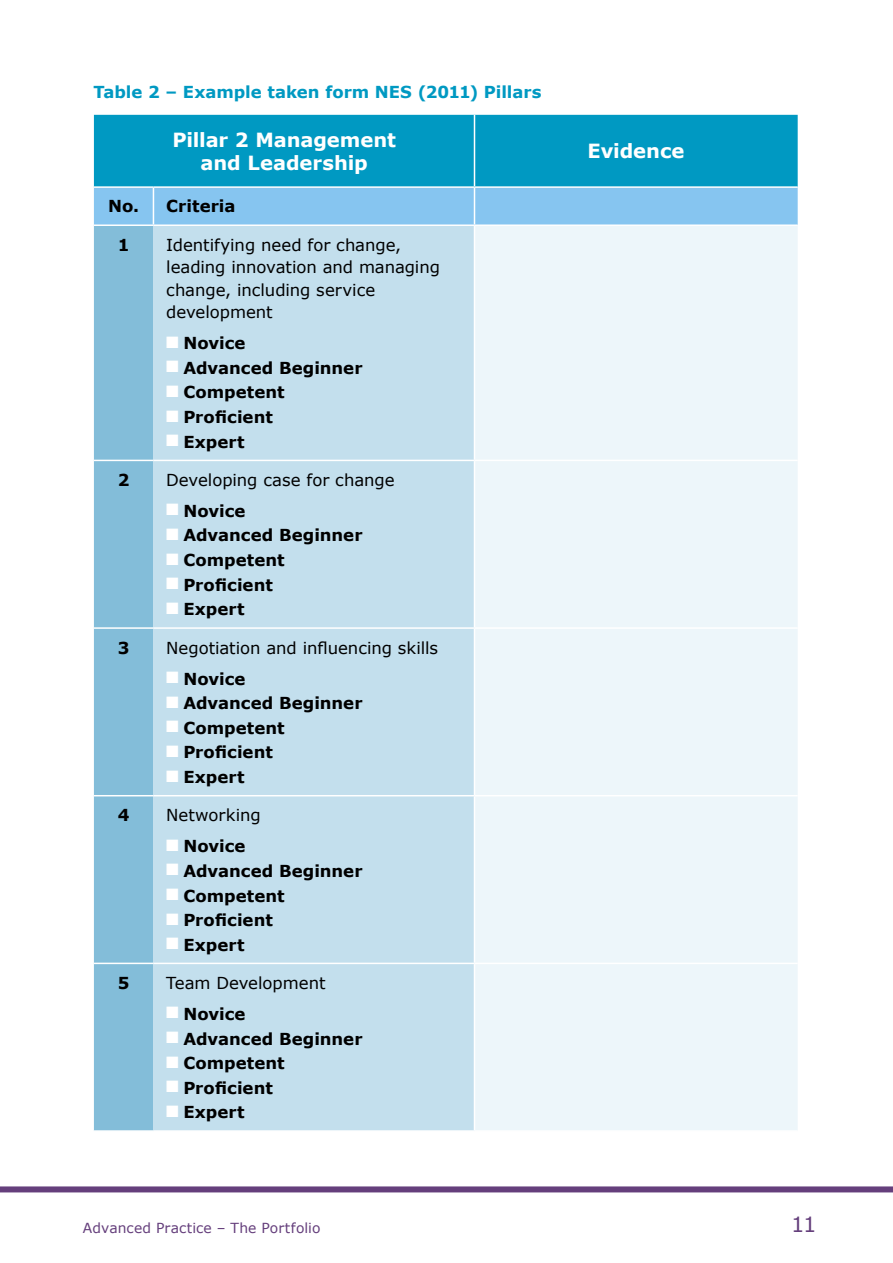
<style>
.page{position:relative;width:893px;height:1263px;background:#fff}
.page>*{position:absolute;margin:0;border:0;box-sizing:border-box;transform-origin:0 0}
.t1{font:21px "Verdana";color:#653f7c}
.t2{font:700 19.5px/23.4px "Verdana";letter-spacing:-.005em;color:#fff;text-align:center}
.t3{font:700 16.5px "Verdana";color:#000}
.t4{font:16.5px/22.5px "Verdana";letter-spacing:-.005em;color:#000}
.t5{font:700 16.5px "Verdana";letter-spacing:-.005em;color:#0099c2}
.t6{font:13.8px "Verdana";letter-spacing:.005em;color:#653f7c}
.s1{color:#fff}
</style>
<div class="page">
<div style="left:94px;top:115px;width:704px;height:71px;background:#0099c2"></div>
<div style="left:94px;top:188px;width:704px;height:36px;background:#86c5f0"></div>
<div style="left:94px;top:226px;width:59px;height:904px;background:#83bdd9"></div>
<div style="left:153px;top:226px;width:321px;height:904px;background:#c3dfed"></div>
<div style="left:475px;top:226px;width:323px;height:904px;background:#edf6fa"></div>
<hr style="left:474px;top:115px;width:1px;height:71px;background:#fff">
<hr style="left:474px;top:188px;width:1px;height:36px;background:#fff">
<hr style="left:94px;top:460px;width:59px;height:1px;background:#fff">
<hr style="left:153px;top:460px;width:321px;height:1px;background:#fff">
<hr style="left:474px;top:460px;width:324px;height:1px;background:#fff">
<hr style="left:94px;top:627px;width:59px;height:2px;background:#fff">
<hr style="left:153px;top:627px;width:321px;height:2px;background:#fff">
<hr style="left:474px;top:627px;width:324px;height:2px;background:#fff">
<hr style="left:94px;top:795px;width:59px;height:1px;background:#fff">
<hr style="left:153px;top:795px;width:321px;height:1px;background:#fff">
<hr style="left:474px;top:795px;width:324px;height:1px;background:#fff">
<hr style="left:94px;top:963px;width:59px;height:1px;background:#fff">
<hr style="left:153px;top:963px;width:321px;height:1px;background:#fff">
<hr style="left:474px;top:963px;width:324px;height:1px;background:#fff">
<hr style="left:153px;top:188px;width:1px;height:36px;background:#fff">
<div style="left:0;top:1186px;width:893px;height:6px;background:#653f7c"></div>
<p class="t5" style="left:94px;top:81px;width:450px">Table 2 – Example taken form NES (2011) Pillars</p>
<p class="t2" style="left:172px;top:128px;width:225px">Pillar 2 Management and Leadership</p>
<p class="t2" style="left:588px;top:140px;width:99px">Evidence</p>
<p class="t3" style="left:108px;top:196px;width:129px">No. Criteria</p>
<p class="t3" style="left:118px;top:234px;width:13px">1</p>
<p class="t4" style="left:166px;top:234px;width:275px">Identifying need for change, leading innovation and managing change, including service development</p>
<p class="t3" style="left:166px;top:332px;width:81px"><span class="s1">■</span> Novice</p>
<p class="t3" style="left:166px;top:357px;width:198px"><span class="s1">■</span> Advanced Beginner</p>
<p class="t3" style="left:166px;top:382px;width:120px"><span class="s1">■</span> Competent</p>
<p class="t3" style="left:166px;top:406px;width:108px"><span class="s1">■</span> Proficient</p>
<p class="t3" style="left:166px;top:431px;width:80px"><span class="s1">■</span> Expert</p>
<p class="t3" style="left:118px;top:469px;width:13px">2</p>
<p class="t4" style="left:166px;top:469px;width:230px">Developing case for change</p>
<p class="t3" style="left:166px;top:500px;width:81px"><span class="s1">■</span> Novice</p>
<p class="t3" style="left:166px;top:525px;width:198px"><span class="s1">■</span> Advanced Beginner</p>
<p class="t3" style="left:166px;top:549px;width:120px"><span class="s1">■</span> Competent</p>
<p class="t3" style="left:166px;top:574px;width:108px"><span class="s1">■</span> Proficient</p>
<p class="t3" style="left:166px;top:599px;width:80px"><span class="s1">■</span> Expert</p>
<p class="t3" style="left:118px;top:637px;width:13px">3</p>
<p class="t4" style="left:166px;top:636px;width:273px">Negotiation and influencing skills</p>
<p class="t3" style="left:166px;top:668px;width:81px"><span class="s1">■</span> Novice</p>
<p class="t3" style="left:166px;top:692px;width:198px"><span class="s1">■</span> Advanced Beginner</p>
<p class="t3" style="left:166px;top:717px;width:120px"><span class="s1">■</span> Competent</p>
<p class="t3" style="left:166px;top:742px;width:108px"><span class="s1">■</span> Proficient</p>
<p class="t3" style="left:166px;top:766px;width:80px"><span class="s1">■</span> Expert</p>
<p class="t3" style="left:118px;top:804px;width:13px">4</p>
<p class="t4" style="left:166px;top:804px;width:96px">Networking</p>
<p class="t3" style="left:166px;top:835px;width:81px"><span class="s1">■</span> Novice</p>
<p class="t3" style="left:166px;top:860px;width:198px"><span class="s1">■</span> Advanced Beginner</p>
<p class="t3" style="left:166px;top:885px;width:120px"><span class="s1">■</span> Competent</p>
<p class="t3" style="left:166px;top:909px;width:108px"><span class="s1">■</span> Proficient</p>
<p class="t3" style="left:166px;top:934px;width:80px"><span class="s1">■</span> Expert</p>
<p class="t3" style="left:118px;top:972px;width:13px">5</p>
<p class="t4" style="left:166px;top:972px;width:161px">Team Development</p>
<p class="t3" style="left:166px;top:1003px;width:81px"><span class="s1">■</span> Novice</p>
<p class="t3" style="left:166px;top:1028px;width:198px"><span class="s1">■</span> Advanced Beginner</p>
<p class="t3" style="left:166px;top:1052px;width:120px"><span class="s1">■</span> Competent</p>
<p class="t3" style="left:166px;top:1077px;width:108px"><span class="s1">■</span> Proficient</p>
<p class="t3" style="left:166px;top:1102px;width:80px"><span class="s1">■</span> Expert</p>
<p class="t6" style="left:83px;top:1219px;width:239px">Advanced Practice – The Portfolio</p>
<p class="t1" style="left:791px;top:1211px;width:27px">11</p>
</div>
